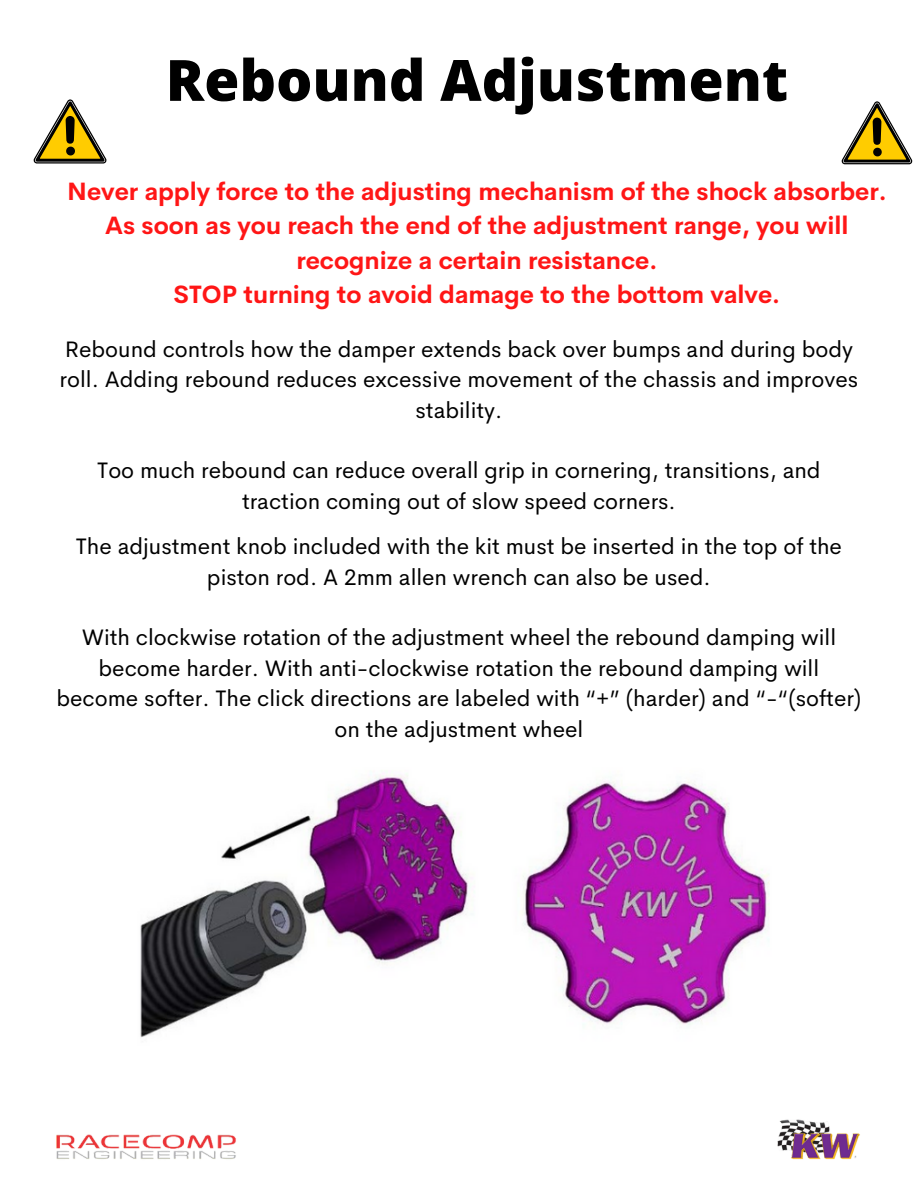
<style>
.page{position:relative;width:918px;height:1188px;background:#fff}
.page>*{position:absolute;margin:0;border:0;box-sizing:border-box;transform-origin:0 0}
.t1{font:800 57px "Open Sans";color:#000}
.t2{font:700 24.6px/34.2px "Cerebri Sans";color:#ff1616;text-align:center}
.t3{font:22.5px/30.3px "Cerebri Sans";color:#000;text-align:center}
</style>
<div class="page">
<svg style="left:34px;top:99px;width:73px;height:65px"></svg>
<svg style="left:842px;top:101px;width:70px;height:63px"></svg>
<img style="left:777px;top:1119px;width:83px;height:40px">
<img style="left:56px;top:1135px;width:180px;height:24px">
<img style="left:140px;top:774px;width:630px;height:264px">
<p class="t1" style="left:166px;top:40px;width:624px">Rebound Adjustment</p>
<h1 class="t2" style="left:67px;top:174px;width:821px">Never apply force to the adjusting mechanism of the shock absorber.<br>As soon as you reach the end of the adjustment range, you will recognize a certain resistance.<br>STOP turning to avoid damage to the bottom valve.</h1>
<p class="t3" style="left:60px;top:334px;width:800px">Rebound controls how the damper extends back over bumps and during body roll. Adding rebound reduces excessive movement of the chassis and improves stability.</p>
<h2 class="t3" style="left:97px;top:455px;width:725px">Too much rebound can reduce overall grip in cornering, transitions, and traction coming out of slow speed corners.</h2>
<p class="t3" style="left:76px;top:531px;width:768px">The adjustment knob included with the kit must be inserted in the top of the piston rod. A 2mm allen wrench can also be used.</p>
<p class="t3" style="left:56px;top:622px;width:806px">With clockwise rotation of the adjustment wheel the rebound damping will become harder. With anti-clockwise rotation the rebound damping will become softer. The click directions are labeled with “+” (harder) and “-“(softer) on the adjustment wheel</p>
</div>
